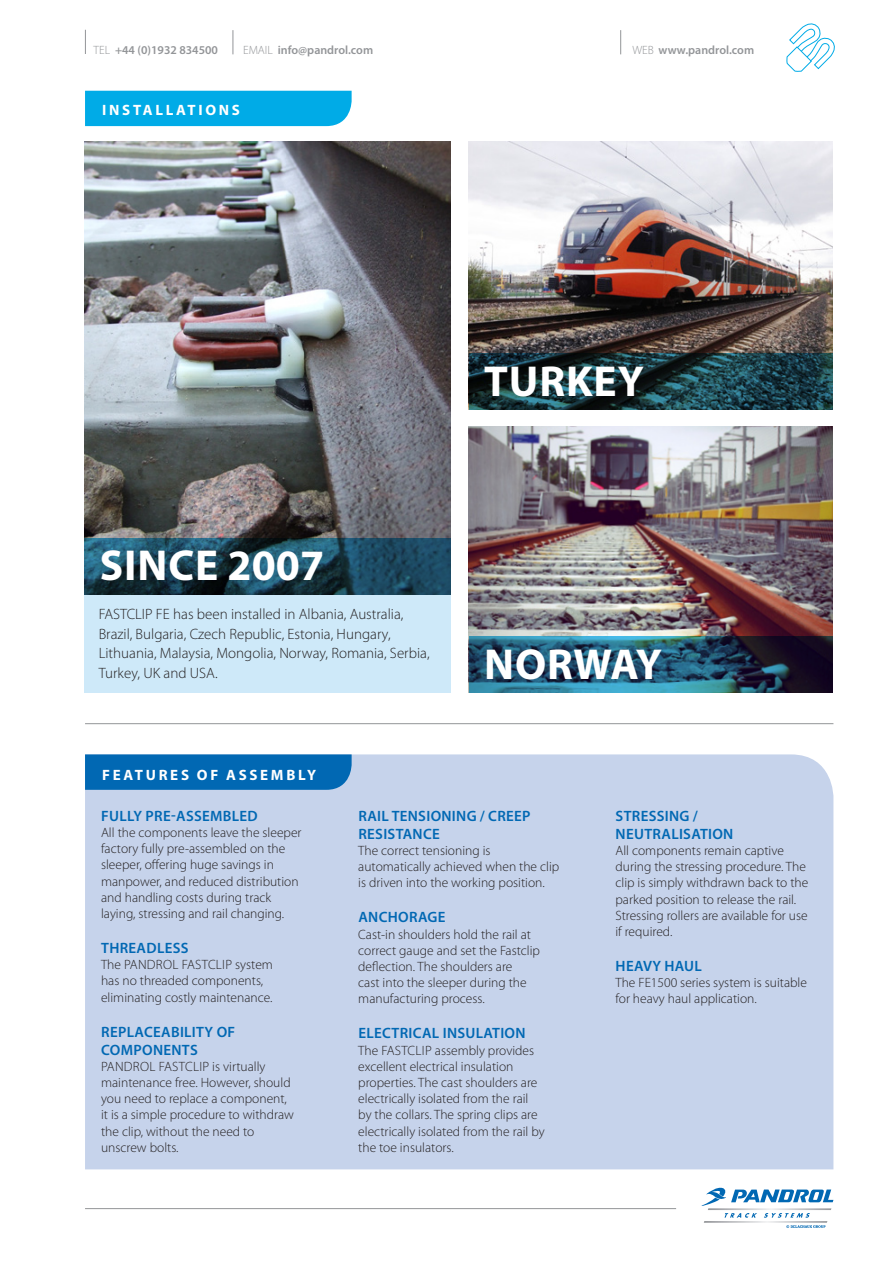
<style>
.page{position:relative;width:893px;height:1263px;background:#fff}
.page>*{position:absolute;margin:0;border:0;box-sizing:border-box;transform-origin:0 0}
.COVER_TITLE{font:700 43.5px "Myriad Pro";letter-spacing:.02em;color:#fff}
.INSTRUCTIONS_COPY{font:300 15px/19.5px "Myriad Pro";color:#231f20}
.INSTRUCTIONS_COPY-2{font:600 15px/18px "Myriad Pro";letter-spacing:.02em;color:#0168b3}
.SECTION_TITLES{font:700 15px "Myriad Pro";letter-spacing:.18em;color:#fff}
.INSTRUCTIONS_COPY-3{font:300 13.5px/16.2px "Myriad Pro";color:#231f20}
.CONTACT_DETAILS{font:600 12px "Myriad Pro";color:#939598}
.s1{font-weight:300}
</style>
<div class="page">
<hr style="left:85px;top:1208px;width:591px;height:1px;background:#939598">
<svg style="left:85px;top:30px;width:1px;height:24px"></svg>
<svg style="left:620px;top:30px;width:1px;height:24px"></svg>
<svg style="left:233px;top:30px;width:1px;height:24px"></svg>
<svg style="left:702px;top:1188px;width:131px;height:40px"></svg>
<img style="left:469px;top:142px;width:364px;height:211px">
<img style="left:469px;top:426px;width:364px;height:210px">
<img style="left:85px;top:142px;width:366px;height:397px">
<div style="left:85px;top:595px;width:366px;height:98px;background:#cee9f9"></div>
<div style="left:85px;top:91px;width:267px;height:35px;background:#00abe7"></div>
<svg style="left:469px;top:353px;width:364px;height:56px;background:#18383f"></svg>
<svg style="left:469px;top:636px;width:364px;height:57px;background:#234f69"></svg>
<svg style="left:85px;top:539px;width:366px;height:56px;background:#1b4557"></svg>
<svg style="left:786px;top:23px;width:49px;height:49px"></svg>
<div style="left:85px;top:754px;width:748px;height:415px;background:#c6d3eb"></div>
<svg style="left:85px;top:754px;width:267px;height:36px;background:#076bb4"></svg>
<hr style="left:85px;top:723px;width:748px;height:1px;background:#939598">
<p class="CONTACT_DETAILS" style="left:94px;top:44px;width:126px"><span class="s1">TEL</span> +44 (0)1932 834500</p>
<p class="CONTACT_DETAILS" style="left:243px;top:43px;width:132px"><span class="s1">EMAIL</span> info@pandrol.com</p>
<p class="CONTACT_DETAILS" style="left:632px;top:43px;width:123px"><span class="s1">WEB</span> www.pandrol.com</p>
<p class="SECTION_TITLES" style="left:102px;top:101px;width:139px">INSTALLATIONS</p>
<p class="COVER_TITLE" style="left:484px;top:356px;width:161px">TURKEY</p>
<p class="COVER_TITLE" style="left:100px;top:541px;width:226px">SINCE 2007</p>
<p class="INSTRUCTIONS_COPY" style="left:99px;top:605px;width:332px">FASTCLIP FE has been installed in Albania, Australia, Brazil, Bulgaria, Czech Republic, Estonia, Hungary, Lithuania, Malaysia, Mongolia, Norway, Romania, Serbia, Turkey, UK and USA.</p>
<p class="SECTION_TITLES" style="left:102px;top:766px;width:215px">FEATURES OF ASSEMBLY</p>
<p class="COVER_TITLE" style="left:484px;top:640px;width:180px">NORWAY</p>
<p class="INSTRUCTIONS_COPY-2" style="left:101px;top:807px;width:158px">FULLY PRE-ASSEMBLED</p>
<p class="INSTRUCTIONS_COPY-3" style="left:101px;top:824px;width:202px">All the components leave the sleeper factory fully pre-assembled on the sleeper, offering huge savings in manpower, and reduced distribution and handling costs during track laying, stressing and rail changing.</p>
<p class="INSTRUCTIONS_COPY-2" style="left:101px;top:939px;width:89px">THREADLESS</p>
<p class="INSTRUCTIONS_COPY-3" style="left:101px;top:956px;width:173px">The PANDROL FASTCLIP system has no threaded components, eliminating costly maintenance.</p>
<p class="INSTRUCTIONS_COPY-2" style="left:101px;top:1023px;width:135px">REPLACEABILITY OF<br>COMPONENTS</p>
<p class="INSTRUCTIONS_COPY-3" style="left:101px;top:1058px;width:194px">PANDROL FASTCLIP is virtually maintenance free. However, should you need to replace a component, it is a simple procedure to withdraw the clip, without the need to unscrew bolts.</p>
<p class="INSTRUCTIONS_COPY-2" style="left:358px;top:807px;width:174px">RAIL TENSIONING / CREEP<br>RESISTANCE</p>
<p class="INSTRUCTIONS_COPY-3" style="left:358px;top:842px;width:202px">The correct tensioning is automatically achieved when the clip is driven into the working position.</p>
<p class="INSTRUCTIONS_COPY-2" style="left:358px;top:908px;width:89px">ANCHORAGE</p>
<p class="INSTRUCTIONS_COPY-3" style="left:358px;top:926px;width:183px">Cast-in shoulders hold the rail at correct gauge and set the Fastclip deflection. The shoulders are<br>cast into the sleeper during the manufacturing process.</p>
<p class="INSTRUCTIONS_COPY-2" style="left:358px;top:1024px;width:169px">ELECTRICAL INSULATION</p>
<p class="INSTRUCTIONS_COPY-3" style="left:358px;top:1042px;width:188px">The FASTCLIP assembly provides excellent electrical insulation properties. The cast shoulders are electrically isolated from the rail by the collars. The spring clips are electrically isolated from the rail by the toe insulators.</p>
<p class="INSTRUCTIONS_COPY-2" style="left:616px;top:807px;width:119px">STRESSING /<br>NEUTRALISATION</p>
<p class="INSTRUCTIONS_COPY-3" style="left:615px;top:842px;width:194px">All components remain captive during the stressing procedure. The clip is simply withdrawn back to the parked position to release the rail.<br>Stressing rollers are available for use if required.</p>
<p class="INSTRUCTIONS_COPY-2" style="left:616px;top:957px;width:88px">HEAVY HAUL</p>
<p class="INSTRUCTIONS_COPY-3" style="left:615px;top:974px;width:193px">The FE1500 series system is suitable for heavy haul application.</p>
</div>
